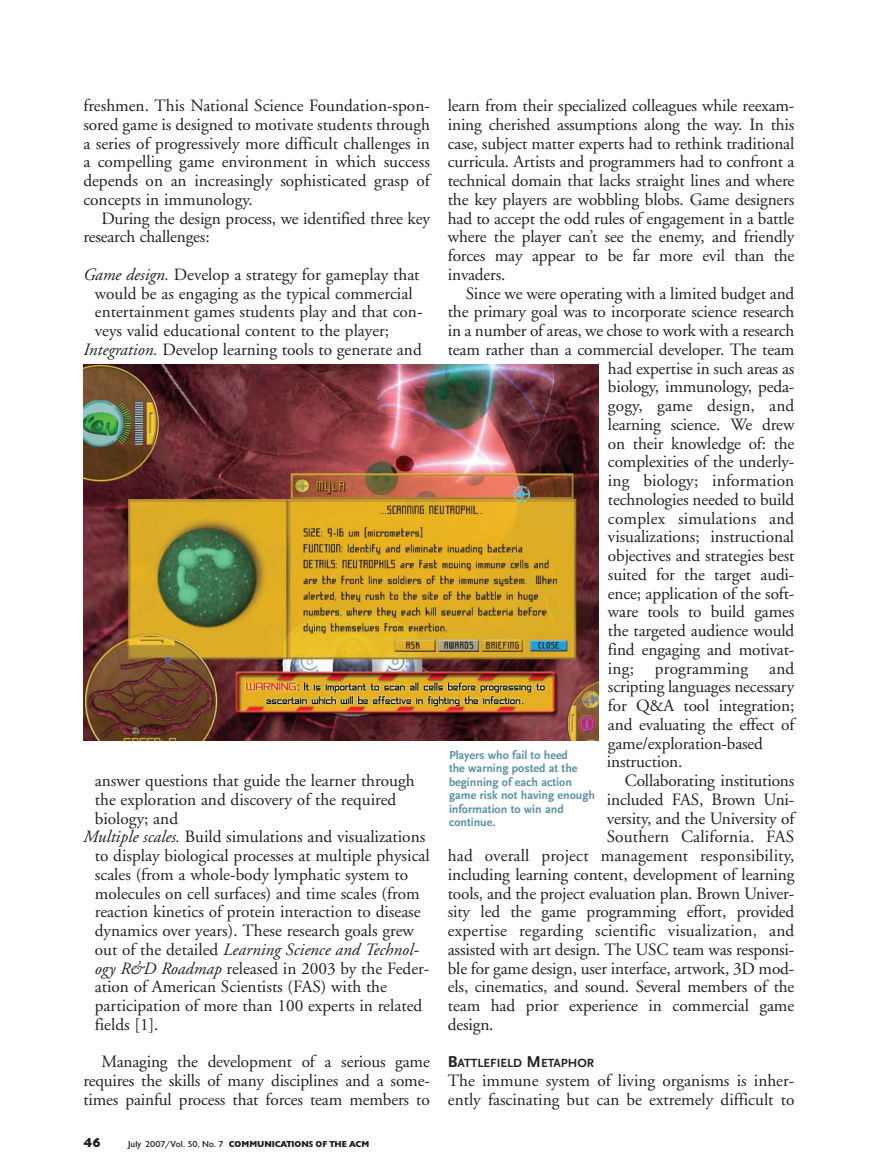
<style>
.page{position:relative;width:879px;height:1174px;background:#fff}
.page>*{position:absolute;margin:0;border:0;box-sizing:border-box;transform-origin:0 0}
.t1{font:17.25px/18.8px "Adobe Garamond";letter-spacing:-.01em;color:#231f20;text-align:justify}
.t2{font:17.25px "Adobe Garamond";letter-spacing:.01em;color:#231f20}
.t3{font:italic 17.25px "Adobe Garamond";color:#231f20}
.t4{font:900 13.5px "Gill";color:#231f20}
.t5{font:700 12.3px "Scala Sans";color:#231f20}
.t6{font:700 12px/13.5px "Scala Sans";color:#5890a5}
.t7{font:900 9px "Gill";color:#231f20}
.s1{font-style:italic}
.s2{font-style:normal}
.s3{font-weight:400}
.s4{font-size:16.5px}
</style>
<div class="page">
<img style="left:83px;top:364px;width:515px;height:376px">
<p class="t1" style="left:83px;top:98px;width:348px">freshmen. This National Science Foundation-spon&shy;sored game is designed to motivate students through a series of progressively more difficult challenges in a compelling game environment in which success depends on an increasingly sophisticated grasp of concepts in immunology.</p>
<p class="t1" style="left:83px;top:210px;width:348px;text-indent:18px">During the design process, we identified three key research challenges:</p>
<p class="t1" style="left:83px;top:266px;width:337px"><span class="s1">Game design.</span> Develop a strategy for gameplay that</p>
<p class="t1" style="left:95px;top:285px;width:319px">would be as engaging as the typical commercial</p>
<p class="t1" style="left:95px;top:304px;width:329px">entertainment games students play and that con-</p>
<p class="t1" style="left:95px;top:323px;width:296px">veys valid educational content to the player;</p>
<p class="t1" style="left:83px;top:341px;width:340px"><span class="s1">Integration.</span> Develop learning tools to generate and</p>
<p class="t1" style="left:95px;top:773px;width:321px">answer questions that guide the learner through</p>
<p class="t1" style="left:95px;top:791px;width:303px">the exploration and discovery of the required</p>
<p class="t1" style="left:95px;top:810px;width:85px">biology; and</p>
<p class="t1" style="left:83px;top:829px;width:343px"><span class="s1">Multiple scales.</span> Build simulations and visualizations</p>
<p class="t1" style="left:95px;top:848px;width:336px">to display biological processes at multiple physical</p>
<p class="t1" style="left:95px;top:866px;width:314px">scales (from a whole-body lymphatic system to</p>
<p class="t1" style="left:95px;top:885px;width:326px">molecules on cell surfaces) and time scales (from</p>
<p class="t1" style="left:95px;top:904px;width:327px">reaction kinetics of protein interaction to disease</p>
<p class="t1" style="left:95px;top:923px;width:320px">dynamics over years). These research goals grew</p>
<p class="t3" style="left:95px;top:942px;width:325px"><span class="s2">out of the detailed</span> Learning Science and Technol-</p>
<p class="t1" style="left:95px;top:960px;width:336px"><span class="s1">ogy R&amp;D Roadmap</span> released in 2003 by the Feder-</p>
<p class="t1" style="left:95px;top:979px;width:293px">ation of American Scientists (FAS) with the</p>
<p class="t1" style="left:95px;top:998px;width:329px">participation of more than 100 experts in related</p>
<p class="t1" style="left:95px;top:1016px;width:65px">fields [1].</p>
<p class="t1" style="left:83px;top:1054px;width:348px;text-indent:18px">Managing the development of a serious game requires the skills of many disciplines and a some&shy;times painful process that forces team members to</p>
<p class="t4" style="left:83px;top:1138px;width:19px">46</p>
<p class="t7" style="left:128px;top:1141px;width:243px"><span class="s3">July 2007/Vol. 50, No. 7</span> COMMUNICATIONS OF THE ACM</p>
<p class="t1" style="left:447px;top:98px;width:348px">learn from their specialized colleagues while reexam&shy;ining cherished assumptions along the way. In this case, subject matter experts had to rethink traditional curricula. Artists and programmers had to confront a technical domain that lacks straight lines and where the key players are wobbling blobs. Game designers had to accept the odd rules of engagement in a battle where the player can’t see the enemy, and friendly forces may appear to be far more evil than the invaders.</p>
<p class="t1" style="left:465px;top:285px;width:330px">Since we were operating with a limited budget and</p>
<p class="t1" style="left:447px;top:304px;width:348px">the primary goal was to incorporate science research</p>
<p class="t1" style="left:447px;top:323px;width:348px">in a number of areas, we chose to work with a research</p>
<p class="t1" style="left:447px;top:341px;width:348px">team rather than a commercial developer. The team</p>
<p class="t1" style="left:607px;top:360px;width:188px">had expertise in such areas as</p>
<p class="t1" style="left:607px;top:379px;width:188px">biology, immunology, peda-</p>
<p class="t2" style="left:607px;top:399px;width:188px">gogy, game design, and</p>
<p class="t1" style="left:607px;top:416px;width:188px">learning science. We drew</p>
<p class="t1" style="left:607px;top:435px;width:188px">on their knowledge of: the</p>
<p class="t1" style="left:607px;top:454px;width:188px">complexities of the underly-</p>
<p class="t2" style="left:607px;top:474px;width:188px">ing biology; information</p>
<p class="t1" style="left:607px;top:491px;width:188px">technologies needed to build</p>
<p class="t2" style="left:607px;top:511px;width:188px">complex simulations and</p>
<p class="t1" style="left:607px;top:529px;width:188px">visualizations; instructional</p>
<p class="t1" style="left:607px;top:548px;width:188px">objectives and strategies best</p>
<p class="t1" style="left:607px;top:566px;width:188px">suited for the target audi-</p>
<p class="t1" style="left:607px;top:585px;width:188px">ence; application of the soft-</p>
<p class="t1" style="left:607px;top:604px;width:188px">ware tools to build games</p>
<p class="t1" style="left:607px;top:623px;width:188px">the targeted audience would</p>
<p class="t1" style="left:607px;top:641px;width:188px">find engaging and motivat-</p>
<p class="t2" style="left:607px;top:661px;width:188px">ing; programming and</p>
<p class="t1" style="left:607px;top:679px;width:188px">scripting languages necessary</p>
<p class="t1" style="left:607px;top:698px;width:188px">for Q&amp;A tool integration;</p>
<p class="t1" style="left:607px;top:716px;width:188px">and evaluating the effect of</p>
<p class="t1" style="left:607px;top:735px;width:156px">game/exploration-based</p>
<p class="t1" style="left:606px;top:754px;width:77px">instruction.</p>
<p class="t1" style="left:624px;top:773px;width:171px">Collaborating institutions</p>
<p class="t1" style="left:606px;top:791px;width:189px">included FAS, Brown Uni-</p>
<p class="t1" style="left:606px;top:810px;width:189px">versity, and the University of</p>
<p class="t2" style="left:606px;top:830px;width:189px">Southern California. FAS</p>
<p class="t2" style="left:447px;top:849px;width:348px">had overall project management responsibility,</p>
<p class="t1" style="left:447px;top:866px;width:348px">including learning content, development of learning</p>
<p class="t1" style="left:447px;top:885px;width:348px">tools, and the project evaluation plan. Brown Univer-</p>
<p class="t1" style="left:447px;top:904px;width:348px">sity led the game programming effort, provided</p>
<p class="t2" style="left:447px;top:924px;width:348px">expertise regarding scientific visualization, and</p>
<p class="t1" style="left:447px;top:941px;width:348px">assisted with art design. The USC team was responsi-</p>
<p class="t1" style="left:447px;top:960px;width:348px">ble for game design, user interface, artwork, 3D mod-</p>
<p class="t1" style="left:447px;top:979px;width:348px">els, cinematics, and sound. Several members of the</p>
<p class="t1" style="left:447px;top:998px;width:348px">team had prior experience in commercial game</p>
<p class="t1" style="left:447px;top:1016px;width:47px">design.</p>
<p class="t5" style="left:447px;top:1056px;width:148px"><span class="s4">B</span>ATTLEFIELD <span class="s4">M</span>ETAPHOR</p>
<p class="t1" style="left:447px;top:1073px;width:348px">The immune system of living organisms is inher&shy;ently fascinating but can be extremely difficult to</p>
<p class="t6" style="left:449px;top:748px;width:147px">Players who fail to heed<br>the warning posted at the beginning of each action game risk not having enough information to win and continue.</p>
</div>
